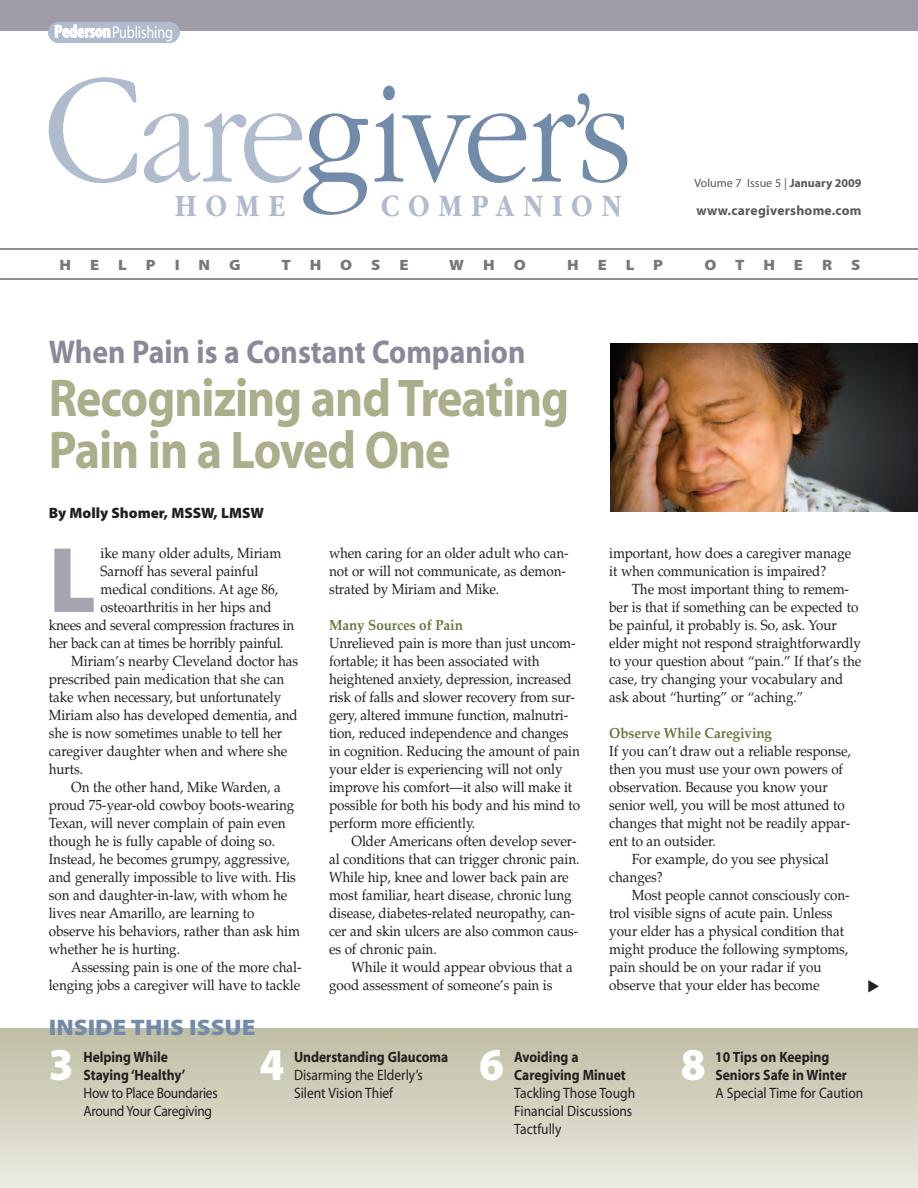
<style>
.page{position:relative;width:918px;height:1188px;background:#fff}
.page>*{position:absolute;margin:0;border:0;box-sizing:border-box;transform-origin:0 0}
.t1{font:300 150px "Garamond";letter-spacing:-.03em;color:#728baa;scale:.9 1}
.t2{font:900 94.05px "Myriad Pro";color:#a7a4b1;scale:.95 1}
.t3{font:700 53.4px/52.5px "Myriad";letter-spacing:-.02em;color:#acad8b;scale:.9 1}
.t4{font:900 45.75px "Myriad Pro";color:#fff;scale:.95 1}
.t5{font:700 33px "Myriad";color:#8c8799;scale:.9 1}
.t6{font:700 32.4px "Garamond";letter-spacing:.335em;color:#b1bbce;scale:.85 1}
.t7{font:900 22.5px "Myriad Pro";color:#728baa;scale:1.1 1}
.t8{font:17.25px "Myriad";letter-spacing:-.01em;color:#fff;scale:.82 1}
.t9{font:700 15px/18px "Myriad";color:#231f20;scale:.9 1}
.t10{font:15px/18px "Myriad";color:#231f20;scale:.9 1}
.t11{font:15px/18px "Myriad";letter-spacing:-.02em;color:#231f20;scale:.9 1}
.t12{font:900 15px "Myriad Pro";color:#76787b;scale:1.1 1}
.t13{font:900 15px "Myriad Pro";color:#231f20}
.t14{font:14.7px/18px "Palatino";letter-spacing:-.005em;color:#231f20;scale:.92 1}
.t15{font:700 14.7px "Palatino";letter-spacing:-.005em;color:#687840;scale:.92 1}
.t16{font:700 13.5px "Myriad";letter-spacing:.02em;color:#57585a}
.t17{font:12px "Myriad";color:#57585a}
.s1{font-weight:700;font-stretch:condensed;font-size:17.85px}
.s2{font-size:162.45px;color:#b1bbce}
.s3{color:#b1bbce}
.s4{font-size:137.55px}
.s5{font-weight:700}
</style>
<div class="page">
<div style="left:0;top:0;width:918px;height:32px;background:#9f9ba9"></div>
<hr style="left:0;top:249px;width:918px;height:1px;background:#231f20">
<hr style="left:0;top:279px;width:918px;height:1px;background:#231f20">
<div style="left:48px;top:22px;width:132px;height:21px;background:#b1bbce;border-radius:11px"></div>
<div style="left:0;top:1029px;width:918px;height:159px;background:linear-gradient(to bottom,#bfbda3,#ebebe1)"></div>
<img style="left:610px;top:344px;width:308px;height:168px">
<p class="t8" style="left:54px;top:25px;width:146px"><span class="s1">Pederson</span>Publishing</p>
<h1 class="t1" style="left:42px;top:42px;width:657px"><span class="s2">C</span><span class="s3">are</span>giver<span class="s4">’</span>s</h1>
<h3 class="t6" style="left:175px;top:186px;width:131px">HOME</h3>
<h3 class="t6" style="left:381px;top:186px;width:284px">COMPANION</h3>
<p class="t17" style="left:695px;top:178px;width:169px">Volume 7 Issue 5 | <span class="s5">January 2009</span></p>
<p class="t16" style="left:697px;top:205px;width:166px">www.caregivershome.com</p>
<p class="t12" style="left:60px;top:259px;width:12px">H</p>
<p class="t12" style="left:90px;top:259px;width:10px">E</p>
<p class="t12" style="left:118px;top:259px;width:9px">L</p>
<p class="t12" style="left:146px;top:259px;width:11px">P</p>
<p class="t12" style="left:175px;top:259px;width:6px">I</p>
<p class="t12" style="left:199px;top:259px;width:12px">N</p>
<p class="t12" style="left:229px;top:259px;width:12px">G</p>
<p class="t12" style="left:281px;top:259px;width:10px">T</p>
<p class="t12" style="left:310px;top:259px;width:12px">H</p>
<p class="t12" style="left:340px;top:259px;width:12px">O</p>
<p class="t12" style="left:371px;top:259px;width:10px">S</p>
<p class="t12" style="left:399px;top:259px;width:10px">E</p>
<p class="t12" style="left:449px;top:259px;width:15px">W</p>
<p class="t12" style="left:483px;top:259px;width:12px">H</p>
<p class="t12" style="left:514px;top:259px;width:12px">O</p>
<p class="t12" style="left:567px;top:259px;width:12px">H</p>
<p class="t12" style="left:598px;top:259px;width:10px">E</p>
<p class="t12" style="left:626px;top:259px;width:9px">L</p>
<p class="t12" style="left:653px;top:259px;width:11px">P</p>
<p class="t12" style="left:705px;top:259px;width:38px">O T</p>
<p class="t12" style="left:763px;top:259px;width:12px">H</p>
<p class="t12" style="left:794px;top:259px;width:10px">E</p>
<p class="t12" style="left:822px;top:259px;width:11px">R</p>
<p class="t12" style="left:851px;top:259px;width:10px">S</p>
<h3 class="t5" style="left:49px;top:340px;width:531px">When Pain is a Constant Companion</h3>
<h3 class="t3" style="left:49px;top:376px;width:580px">Recognizing and Treating<br>Pain in a Loved One</h3>
<p class="t13" style="left:49px;top:507px;width:217px">By Molly Shomer, MSSW, LMSW</p>
<h2 class="t2" style="left:49px;top:545px;width:51px">L</h2>
<p class="t14" style="left:101px;top:544px;width:198px">ike many older adults, Miriam</p>
<p class="t14" style="left:101px;top:562px;width:173px">Sarnoff has several painful</p>
<p class="t14" style="left:101px;top:580px;width:194px">medical conditions. At age 86,</p>
<p class="t14" style="left:101px;top:598px;width:188px">osteoarthritis in her hips and</p>
<p class="t14" style="left:49px;top:616px;width:268px">knees and several compression fractures in</p>
<p class="t14" style="left:49px;top:634px;width:257px">her back can at times be horribly painful.</p>
<p class="t14" style="left:71px;top:652px;width:248px">Miriam’s nearby Cleveland doctor has</p>
<p class="t14" style="left:49px;top:670px;width:258px">prescribed pain medication that she can</p>
<p class="t14" style="left:49px;top:688px;width:254px">take when necessary, but unfortunately</p>
<p class="t14" style="left:49px;top:706px;width:272px">Miriam also has developed dementia, and</p>
<p class="t14" style="left:49px;top:724px;width:255px">she is now sometimes unable to tell her</p>
<p class="t14" style="left:49px;top:742px;width:261px">caregiver daughter when and where she</p>
<p class="t14" style="left:49px;top:760px;width:39px">hurts.</p>
<p class="t14" style="left:71px;top:778px;width:229px">On the other hand, Mike Warden, a</p>
<p class="t14" style="left:49px;top:796px;width:268px">proud 75-year-old cowboy boots-wearing</p>
<p class="t14" style="left:49px;top:814px;width:259px">Texan, will never complain of pain even</p>
<p class="t14" style="left:49px;top:832px;width:248px">though he is fully capable of doing so.</p>
<p class="t14" style="left:49px;top:850px;width:263px">Instead, he becomes grumpy, aggressive,</p>
<p class="t14" style="left:49px;top:868px;width:270px">and generally impossible to live with. His</p>
<p class="t14" style="left:49px;top:886px;width:261px">son and daughter-in-law, with whom he</p>
<p class="t14" style="left:49px;top:904px;width:225px">lives near Amarillo, are learning to</p>
<p class="t14" style="left:49px;top:922px;width:274px">observe his behaviors, rather than ask him</p>
<p class="t14" style="left:49px;top:940px;width:144px">whether he is hurting.</p>
<p class="t14" style="left:71px;top:958px;width:252px">Assessing pain is one of the more chal-</p>
<p class="t14" style="left:49px;top:976px;width:275px">lenging jobs a caregiver will have to tackle</p>
<h3 class="t7" style="left:49px;top:1019px;width:189px">INSIDE THIS ISSUE</h3>
<p class="t14" style="left:329px;top:544px;width:262px">when caring for an older adult who can&shy;not or will not communicate, as demon&shy;strated by Miriam and Mike.</p>
<p class="t15" style="left:329px;top:616px;width:147px">Many Sources of Pain</p>
<p class="t14" style="left:329px;top:634px;width:275px">Unrelieved pain is more than just uncom&shy;fortable; it has been associated with heightened anxiety, depression, increased risk of falls and slower recovery from sur&shy;gery, altered immune function, malnutri&shy;tion, reduced independence and changes in cognition. Reducing the amount of pain your elder is experiencing will not only improve his comfort—it also will make it possible for both his body and his mind to perform more efficiently.</p>
<p class="t14" style="left:329px;top:832px;width:274px;text-indent:23px">Older Americans often develop sever&shy;al conditions that can trigger chronic pain.<br>While hip, knee and lower back pain are most familiar, heart disease, chronic lung disease, diabetes-related neuropathy, can&shy;cer and skin ulcers are also common caus&shy;es of chronic pain.</p>
<p class="t14" style="left:329px;top:958px;width:267px;text-indent:22px">While it would appear obvious that a good assessment of someone’s pain is</p>
<p class="t14" style="left:609px;top:544px;width:265px">important, how does a caregiver manage it when communication is impaired?</p>
<p class="t14" style="left:609px;top:580px;width:275px;text-indent:23px">The most important thing to remem&shy;ber is that if something can be expected to be painful, it probably is. So, ask. Your elder might not respond straightforwardly to your question about “pain.” If that’s the case, try changing your vocabulary and ask about “hurting” or “aching.”</p>
<p class="t15" style="left:609px;top:724px;width:178px">Observe While Caregiving</p>
<p class="t14" style="left:609px;top:742px;width:264px">If you can’t draw out a reliable response,</p>
<p class="t14" style="left:609px;top:760px;width:256px">then you must use your own powers of</p>
<p class="t14" style="left:609px;top:778px;width:239px">observation. Because you know your</p>
<p class="t14" style="left:609px;top:796px;width:258px">senior well, you will be most attuned to</p>
<p class="t14" style="left:609px;top:814px;width:263px">changes that might not be readily appar-</p>
<p class="t14" style="left:609px;top:832px;width:117px">ent to an outsider.</p>
<p class="t14" style="left:632px;top:850px;width:216px">For example, do you see physical</p>
<p class="t14" style="left:609px;top:868px;width:60px">changes?</p>
<p class="t14" style="left:632px;top:886px;width:238px">Most people cannot consciously con-</p>
<p class="t14" style="left:609px;top:904px;width:244px">trol visible signs of acute pain. Unless</p>
<p class="t14" style="left:609px;top:922px;width:257px">your elder has a physical condition that</p>
<p class="t14" style="left:609px;top:940px;width:261px">might produce the following symptoms,</p>
<p class="t14" style="left:609px;top:958px;width:232px">pain should be on your radar if you</p>
<p class="t14" style="left:609px;top:976px;width:230px">observe that your elder has become</p>
<h3 class="t4" style="left:49px;top:1047px;width:28px">3</h3>
<p class="t9" style="left:83px;top:1049px;width:115px">Helping While<br>Staying‘Healthy’</p>
<p class="t11" style="left:83px;top:1085px;width:151px">How to Place Boundaries<br>Around Your Caregiving</p>
<h3 class="t4" style="left:259px;top:1047px;width:28px">4</h3>
<p class="t9" style="left:294px;top:1049px;width:173px">Understanding Glaucoma</p>
<p class="t10" style="left:294px;top:1067px;width:145px">Disarming the Elderly’s<br>Silent Vision Thief</p>
<h3 class="t4" style="left:479px;top:1047px;width:28px">6</h3>
<p class="t9" style="left:514px;top:1049px;width:125px">Avoiding a<br>Caregiving Minuet</p>
<p class="t10" style="left:514px;top:1085px;width:136px">Tackling Those Tough<br>Financial Discussions<br>Tactfully</p>
<h3 class="t4" style="left:681px;top:1047px;width:28px">8</h3>
<p class="t9" style="left:715px;top:1049px;width:148px">10 Tips on Keeping<br>Seniors Safe in Winter</p>
<p class="t10" style="left:715px;top:1085px;width:166px">A Special Time for Caution</p>
</div>
